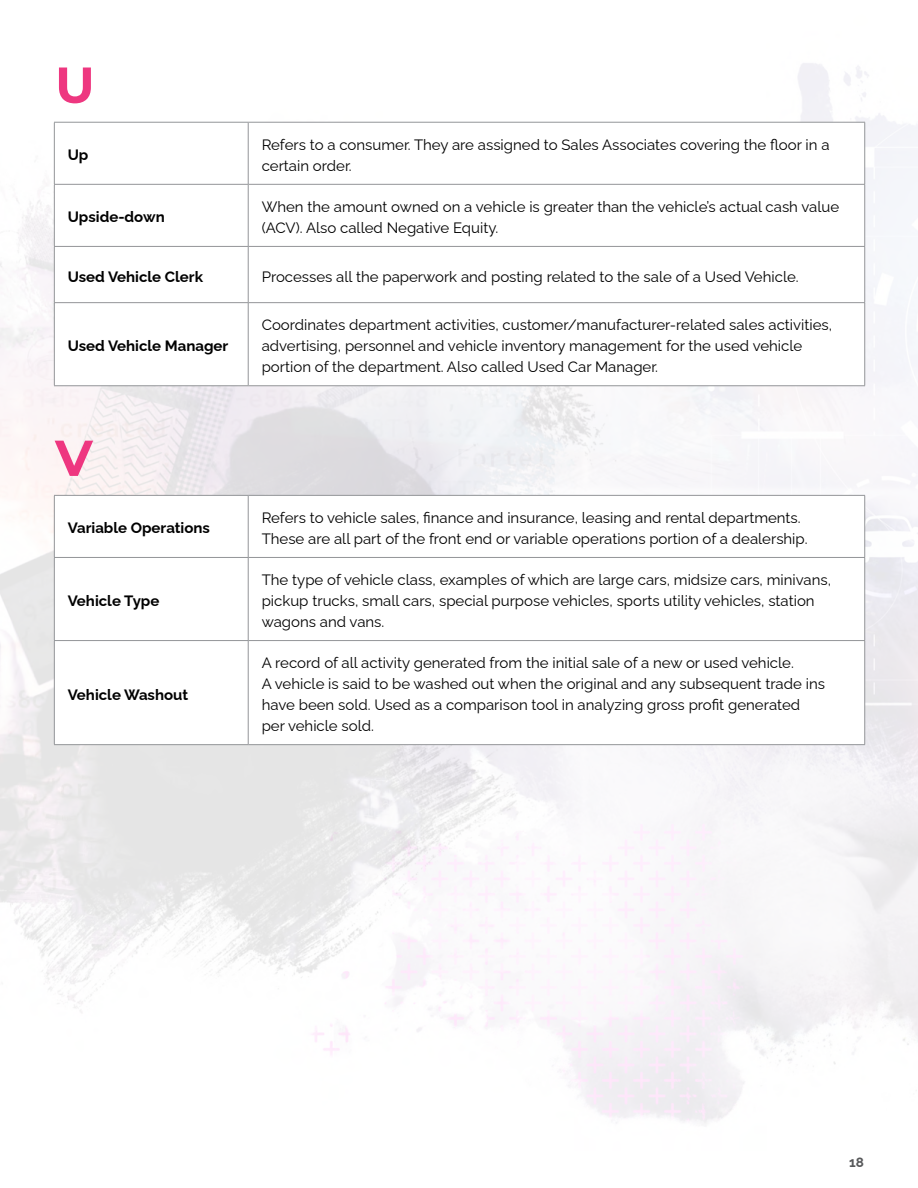
<style>
.page{position:relative;width:918px;height:1188px;background:#fff}
.page>*{position:absolute;margin:0;border:0;box-sizing:border-box;transform-origin:0 0}
.t1{font:700 50.4px "Montserrat";color:#ee3780}
.t2{font:15px/21px "Raleway";color:#000}
.t3{font:700 15px "Raleway";color:#000}
.t4{font:700 13.5px "Raleway";color:#58595b}
</style>
<div class="page">
<img style="left:0;top:63px;width:918px;height:1061px">
<svg style="left:55px;top:123px;width:809px;height:262px"></svg>
<hr style="left:54px;top:122px;width:194px;height:1px;background:#939598">
<hr style="left:54px;top:123px;width:1px;height:61px;background:#939598">
<hr style="left:248px;top:122px;width:617px;height:1px;background:#939598">
<hr style="left:248px;top:123px;width:1px;height:61px;background:#939598">
<hr style="left:864px;top:123px;width:1px;height:61px;background:#939598">
<hr style="left:54px;top:184px;width:194px;height:1px;background:#939598">
<hr style="left:54px;top:185px;width:1px;height:61px;background:#939598">
<hr style="left:248px;top:184px;width:617px;height:1px;background:#939598">
<hr style="left:248px;top:185px;width:1px;height:61px;background:#939598">
<hr style="left:864px;top:185px;width:1px;height:61px;background:#939598">
<hr style="left:54px;top:246px;width:194px;height:1px;background:#939598">
<hr style="left:54px;top:247px;width:1px;height:55px;background:#939598">
<hr style="left:248px;top:246px;width:617px;height:1px;background:#939598">
<hr style="left:248px;top:247px;width:1px;height:55px;background:#939598">
<hr style="left:864px;top:247px;width:1px;height:55px;background:#939598">
<hr style="left:54px;top:302px;width:194px;height:1px;background:#939598">
<hr style="left:54px;top:303px;width:1px;height:82px;background:#939598">
<hr style="left:248px;top:302px;width:617px;height:1px;background:#939598">
<hr style="left:248px;top:303px;width:1px;height:82px;background:#939598">
<hr style="left:864px;top:303px;width:1px;height:82px;background:#939598">
<hr style="left:54px;top:385px;width:194px;height:1px;background:#939598">
<hr style="left:248px;top:385px;width:617px;height:1px;background:#939598">
<svg style="left:55px;top:496px;width:809px;height:248px"></svg>
<hr style="left:54px;top:495px;width:194px;height:1px;background:#939598">
<hr style="left:54px;top:496px;width:1px;height:61px;background:#939598">
<hr style="left:248px;top:495px;width:617px;height:1px;background:#939598">
<hr style="left:248px;top:496px;width:1px;height:61px;background:#939598">
<hr style="left:864px;top:496px;width:1px;height:61px;background:#939598">
<hr style="left:54px;top:557px;width:194px;height:1px;background:#939598">
<hr style="left:54px;top:558px;width:1px;height:82px;background:#939598">
<hr style="left:248px;top:557px;width:617px;height:1px;background:#939598">
<hr style="left:248px;top:558px;width:1px;height:82px;background:#939598">
<hr style="left:864px;top:558px;width:1px;height:82px;background:#939598">
<hr style="left:54px;top:640px;width:194px;height:1px;background:#939598">
<hr style="left:54px;top:641px;width:1px;height:103px;background:#939598">
<hr style="left:248px;top:640px;width:617px;height:1px;background:#939598">
<hr style="left:248px;top:641px;width:1px;height:103px;background:#939598">
<hr style="left:864px;top:641px;width:1px;height:103px;background:#939598">
<hr style="left:54px;top:744px;width:194px;height:1px;background:#939598">
<hr style="left:248px;top:744px;width:617px;height:1px;background:#939598">
<h1 class="t1" style="left:55px;top:49px;width:41px">U</h1>
<p class="t3" style="left:68px;top:143px;width:22px">Up</p>
<p class="t2" style="left:262px;top:132px;width:569px">Refers to a consumer. They are assigned to Sales Associates covering the floor in a certain order.</p>
<p class="t3" style="left:68px;top:205px;width:98px">Upside-down</p>
<p class="t2" style="left:262px;top:194px;width:579px">When the amount owned on a vehicle is greater than the vehicle’s actual cash value (ACV). Also called Negative Equity.</p>
<p class="t3" style="left:68px;top:264px;width:137px">Used Vehicle Clerk</p>
<p class="t2" style="left:262px;top:264px;width:539px">Processes all the paperwork and posting related to the sale of a Used Vehicle.</p>
<p class="t3" style="left:68px;top:334px;width:162px">Used Vehicle Manager</p>
<h1 class="t1" style="left:55px;top:422px;width:39px">V</h1>
<p class="t2" style="left:262px;top:313px;width:572px">Coordinates department activities, customer/manufacturer-related sales activities, advertising, personnel and vehicle inventory management for the used vehicle portion of the department. Also called Used Car Manager.</p>
<p class="t3" style="left:68px;top:516px;width:144px">Variable Operations</p>
<p class="t2" style="left:262px;top:506px;width:547px">Refers to vehicle sales, finance and insurance, leasing and rental departments.<br>These are all part of the front end or variable operations portion of a dealership.</p>
<p class="t3" style="left:68px;top:589px;width:93px">Vehicle Type</p>
<p class="t3" style="left:68px;top:682px;width:122px">Vehicle Washout</p>
<p class="t2" style="left:262px;top:568px;width:571px">The type of vehicle class, examples of which are large cars, midsize cars, minivans, pickup trucks, small cars, special purpose vehicles, sports utility vehicles, station wagons and vans.</p>
<p class="t2" style="left:262px;top:651px;width:565px">A record of all activity generated from the initial sale of a new or used vehicle.<br>A vehicle is said to be washed out when the original and any subsequent trade ins have been sold. Used as a comparison tool in analyzing gross profit generated per vehicle sold.</p>
<p class="t4" style="left:849px;top:1152px;width:16px">18</p>
</div>
